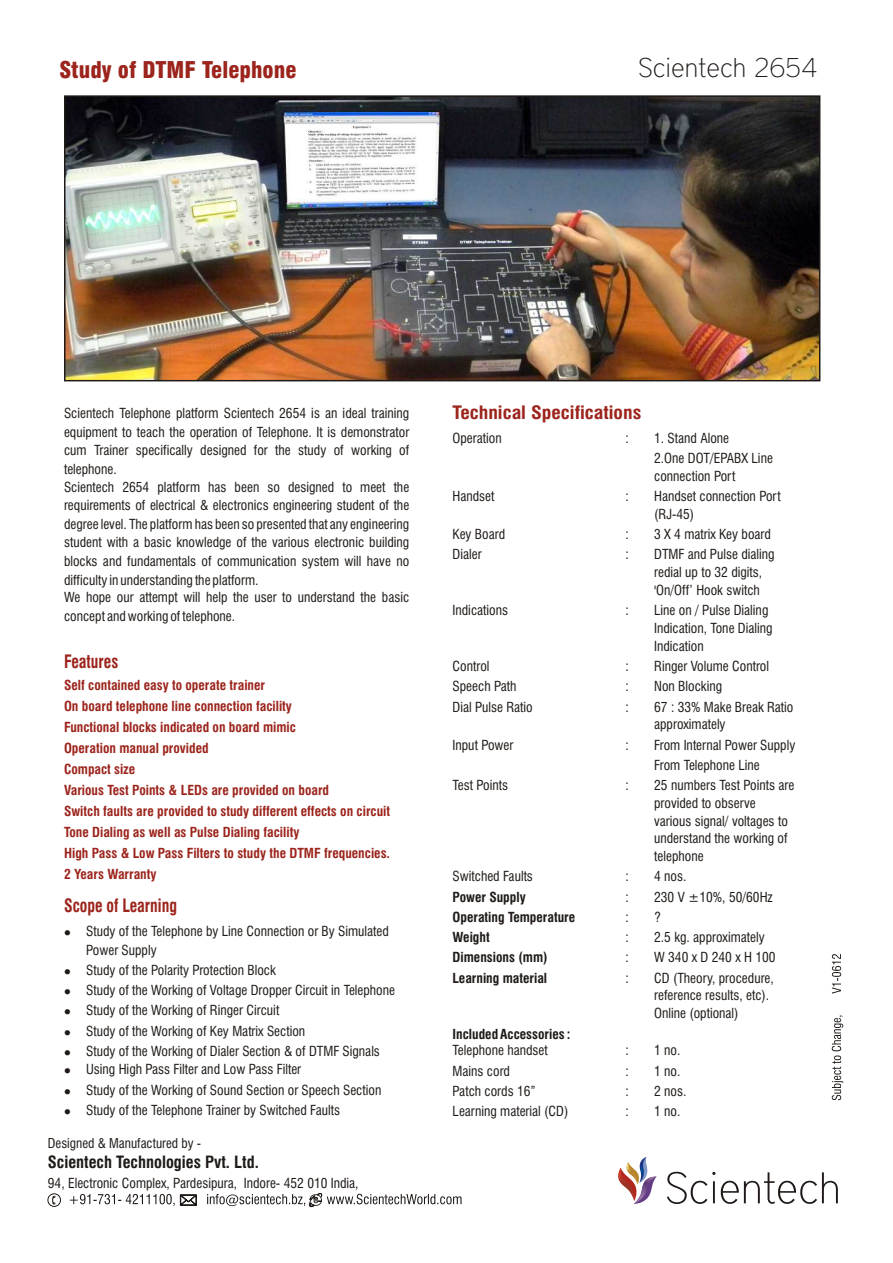
<style>
.page{position:relative;width:893px;height:1263px;background:#fff}
.page>*{position:absolute;margin:0;border:0;box-sizing:border-box;transform-origin:0 0}
.t1{font:100 27px "District";color:#1f1a17}
.t2{font:900 condensed 22.5px "Swiss 721 BT";color:#9c241c}
.t3{font:700 condensed 18px "Swiss 721 BT";color:#9c241c;scale:.88 1}
.t4{font:700 condensed 18px "Swiss 721 BT";color:#9c241c;scale:1.1 1}
.t5{font:700 condensed 16.5px "Swiss 721 BT";color:#1f1a17}
.t6{font:condensed 13.5px/17.9px "Swiss 721 BT";color:#1f1a17}
.t7{font:700 condensed 13.5px/21px "Swiss 721 BT";color:#9c241c}
.t8{font:700 condensed 13.5px "Swiss 721 BT";color:#1f1a17}
.t9{font:condensed 13.2px "Swiss 721 BT";color:#1f1a17}
.t10{font:9px "Wingdings";color:#1f1a17}
</style>
<div class="page">
<img style="left:66px;top:97px;width:752px;height:282px">
<svg style="left:667px;top:1172px;width:171px;height:32px"></svg>
<svg style="left:618px;top:1157px;width:39px;height:47px"></svg>
<svg style="left:70px;top:1193px;width:392px;height:14px"></svg>
<svg style="left:47px;top:1193px;width:14px;height:14px"></svg>
<svg style="left:832px;top:1015px;width:11px;height:85px"></svg>
<svg style="left:832px;top:954px;width:9px;height:40px"></svg>
<h2 class="t2" style="left:60px;top:61px;width:239px">Study of DTMF Telephone</h2>
<h1 class="t1" style="left:638px;top:55px;width:181px">Scientech 2654</h1>
<p class="t6" style="left:64px;top:405px;width:347px;line-height:18.5px">Scientech Telephone platform Scientech 2654 is an ideal training equipment to teach the operation of Telephone. It is demonstrator cum Trainer specifically designed for the study of working of telephone.<br>Scientech 2654 platform has been so designed to meet the requirements of electrical &amp; electronics engineering student of the degree level. The platform has been so presented that any engineering student with a basic knowledge of the various electronic building blocks and fundamentals of communication system will have no difficulty in understanding the platform.<br>We hope our attempt will help the user to understand the basic concept and working of telephone.</p>
<h3 class="t3" style="left:64px;top:654px;width:63px">Features</h3>
<p class="t7" style="left:64px;top:676px;width:328px">Self contained easy to operate trainer<br>On board telephone line connection facility<br>Functional blocks indicated on board mimic<br>Operation manual provided<br>Compact size<br>Various Test Points &amp; LEDs are provided on board<br>Switch faults are provided to study different effects on circuit Tone Dialing as well as Pulse Dialing facility<br>High Pass &amp; Low Pass Filters to study the DTMF frequencies.<br>2 Years Warranty</p>
<h3 class="t3" style="left:64px;top:899px;width:130px">Scope of Learning</h3>
<p class="t6" style="left:86px;top:923px;width:304px;line-height:18.6px;text-indent:-22px">●Study of the Telephone by Line Connection or By Simulated<br>Power Supply</p>
<p class="t6" style="left:86px;top:961px;width:310px;line-height:20.2px">Study of the Polarity Protection Block<br>Study of the Working of Voltage Dropper Circuit in Telephone Study of the Working of Ringer Circuit<br>Study of the Working of Key Matrix Section<br>Study of the Working of Dialer Section &amp; of DTMF Signals</p>
<p class="t6" style="left:86px;top:1061px;width:297px;line-height:20.2px">Using High Pass Filter and Low Pass Filter<br>Study of the Working of Sound Section or Speech Section<br>Study of the Telephone Trainer by Switched Faults</p>
<p class="t10" style="left:64px;top:968px;width:42px">●</p>
<p class="t10" style="left:64px;top:988px;width:42px">●</p>
<p class="t10" style="left:64px;top:1008px;width:42px">●</p>
<p class="t10" style="left:64px;top:1028px;width:42px">●</p>
<p class="t10" style="left:64px;top:1088px;width:42px">●</p>
<p class="t10" style="left:64px;top:1108px;width:42px">●</p>
<p class="t9" style="left:48px;top:1138px;width:155px">Designed &amp; Manufactured by -</p>
<p class="t6" style="left:48px;top:1175px;width:312px">94, Electronic Complex, Pardesipura, Indore- 452 010 India,</p>
<p class="t5" style="left:48px;top:1155px;width:212px">Scientech Technologies Pvt. Ltd.</p>
<h3 class="t4" style="left:453px;top:405px;width:173px">Technical Specifications</h3>
<p class="t6" style="left:453px;top:430px;width:51px">Operation</p>
<p class="t6" style="left:626px;top:430px;width:5px">:</p>
<p class="t6" style="left:654px;top:430px;width:77px">1. Stand Alone</p>
<p class="t6" style="left:654px;top:451px;width:120px">2.One DOT/EPABX Line connection Port</p>
<p class="t6" style="left:453px;top:489px;width:43px">Handset</p>
<p class="t6" style="left:626px;top:489px;width:5px">:</p>
<p class="t6" style="left:654px;top:489px;width:128px">Handset connection Port (RJ-45)</p>
<p class="t6" style="left:453px;top:527px;width:54px">Key Board</p>
<p class="t6" style="left:626px;top:527px;width:5px">:</p>
<p class="t6" style="left:654px;top:527px;width:118px">3 X 4 matrix Key board</p>
<p class="t6" style="left:453px;top:547px;width:31px">Dialer</p>
<p class="t6" style="left:626px;top:547px;width:5px">:</p>
<p class="t6" style="left:654px;top:547px;width:122px">DTMF and Pulse dialing redial up to 32 digits, 'On/Off’ Hook switch</p>
<p class="t6" style="left:453px;top:603px;width:57px">Indications</p>
<p class="t6" style="left:626px;top:603px;width:5px">:</p>
<p class="t6" style="left:654px;top:603px;width:120px">Line on / Pulse Dialing<br>Indication, Tone Dialing<br>Indication</p>
<p class="t6" style="left:453px;top:659px;width:38px">Control</p>
<p class="t6" style="left:626px;top:659px;width:5px">:</p>
<p class="t6" style="left:654px;top:659px;width:116px">Ringer Volume Control</p>
<p class="t6" style="left:453px;top:679px;width:65px">Speech Path</p>
<p class="t6" style="left:626px;top:679px;width:5px">:</p>
<p class="t6" style="left:654px;top:679px;width:69px">Non Blocking</p>
<p class="t6" style="left:453px;top:699px;width:82px">Dial Pulse Ratio</p>
<p class="t6" style="left:626px;top:699px;width:5px">:</p>
<p class="t6" style="left:654px;top:699px;width:141px">67 : 33% Make Break Ratio approximately</p>
<p class="t6" style="left:453px;top:737px;width:62px">Input Power</p>
<p class="t6" style="left:626px;top:737px;width:5px">:</p>
<p class="t6" style="left:654px;top:736px;width:143px;line-height:20.2px">From Internal Power Supply<br>From Telephone Line</p>
<p class="t6" style="left:453px;top:777px;width:57px">Test Points</p>
<p class="t6" style="left:626px;top:777px;width:5px">:</p>
<p class="t6" style="left:654px;top:777px;width:142px">25 numbers Test Points are provided to observe various signal/ voltages to understand the working of telephone</p>
<p class="t6" style="left:453px;top:869px;width:82px">Switched Faults</p>
<p class="t6" style="left:626px;top:869px;width:5px">:</p>
<p class="t6" style="left:654px;top:869px;width:34px">4 nos.</p>
<p class="t8" style="left:453px;top:891px;width:75px">Power Supply</p>
<p class="t6" style="left:626px;top:889px;width:5px">:</p>
<p class="t6" style="left:654px;top:889px;width:120px">230 V 10%, 50/60Hz</p>
<p class="t8" style="left:453px;top:912px;width:124px">Operating Temperature</p>
<p class="t6" style="left:626px;top:909px;width:5px">:</p>
<p class="t6" style="left:654px;top:909px;width:8px">?</p>
<p class="t8" style="left:453px;top:932px;width:39px">Weight</p>
<p class="t6" style="left:626px;top:930px;width:5px">:</p>
<p class="t6" style="left:654px;top:930px;width:112px">2.5 kg. approximately</p>
<p class="t8" style="left:453px;top:952px;width:96px">Dimensions (mm)</p>
<p class="t6" style="left:626px;top:950px;width:5px">:</p>
<p class="t6" style="left:654px;top:950px;width:123px">W 340 x D 240 x H 100</p>
<p class="t6" style="left:688px;top:889px;width:13px">±</p>
<p class="t8" style="left:453px;top:972px;width:96px">Learning material</p>
<p class="t6" style="left:626px;top:970px;width:5px">:</p>
<p class="t6" style="left:654px;top:970px;width:121px">CD (Theory, procedure, reference results, etc).<br>Online (optional)</p>
<p class="t8" style="left:453px;top:1028px;width:119px">Included Accessories :</p>
<p class="t6" style="left:453px;top:1043px;width:97px">Telephone handset</p>
<p class="t6" style="left:626px;top:1043px;width:5px">:</p>
<p class="t6" style="left:654px;top:1043px;width:28px">1 no.</p>
<p class="t6" style="left:453px;top:1063px;width:59px">Mains cord</p>
<p class="t6" style="left:626px;top:1063px;width:5px">:</p>
<p class="t6" style="left:654px;top:1063px;width:28px">1 no.</p>
<p class="t6" style="left:453px;top:1083px;width:85px">Patch cords 16”</p>
<p class="t6" style="left:626px;top:1083px;width:5px">:</p>
<p class="t6" style="left:654px;top:1083px;width:34px">2 nos.</p>
<p class="t6" style="left:453px;top:1103px;width:117px">Learning material (CD)</p>
<p class="t6" style="left:626px;top:1103px;width:5px">:</p>
<p class="t6" style="left:654px;top:1103px;width:28px">1 no.</p>
</div>
